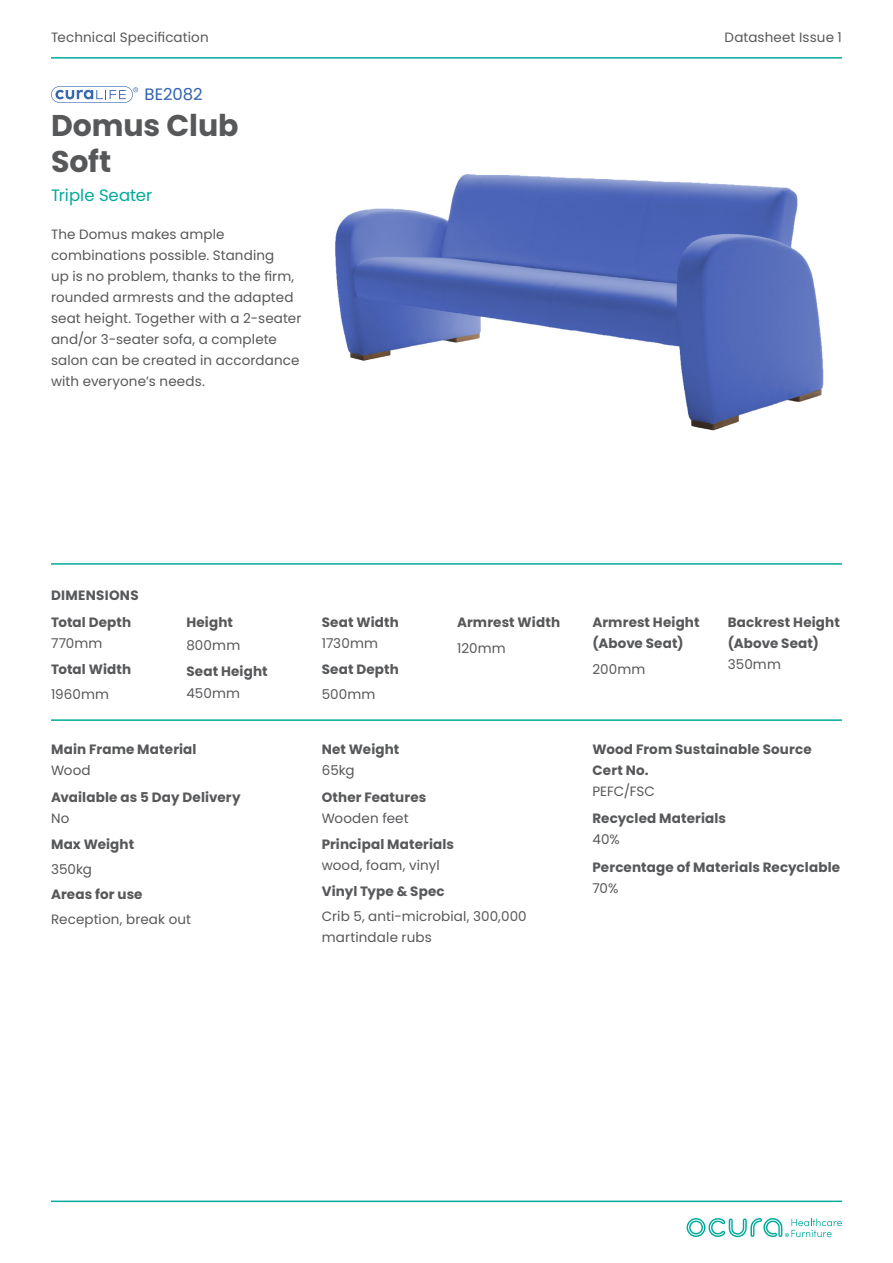
<style>
.page{position:relative;width:893px;height:1263px;background:#fff}
.page>*{position:absolute;margin:0;border:0;box-sizing:border-box;transform-origin:0 0}
.Heading_1{font:700 30px/36px "Poppins";letter-spacing:-.005em;color:#57585a}
.Heading_2{font:16.5px "Poppins";color:#00aa9b}
.Product_Code{font:16.5px "Poppins";letter-spacing:-.01em;color:#3361ad}
.Body_Copy{font:13.5px/21px "Poppins";letter-spacing:.01em;color:#57585a}
.Sub_Header{font:700 13.5px/21px "Poppins";letter-spacing:.01em;color:#57585a}
.Body_Copy-2{font:700 13.5px/21px "Poppins";letter-spacing:.01em;color:#57585a}
.Header_3{font:700 13.5px "Poppins";letter-spacing:.02em;color:#57585a}
</style>
<div class="page">
<hr style="left:51px;top:1200px;width:791px;height:2px;background:#00aa9b">
<hr style="left:51px;top:57px;width:791px;height:2px;background:#00aa9b">
<svg style="left:687px;top:1218px;width:155px;height:19px"></svg>
<hr style="left:51px;top:563px;width:791px;height:2px;background:#00aa9b">
<hr style="left:51px;top:719px;width:791px;height:2px;background:#00aa9b">
<svg style="left:51px;top:86px;width:87px;height:17px"></svg>
<img style="left:335px;top:174px;width:489px;height:257px">
<p class="Body_Copy" style="left:51px;top:27px;width:159px">Technical Specification</p>
<p class="Body_Copy" style="left:724px;top:27px;width:119px">Datasheet Issue 1</p>
<p class="Product_Code" style="left:145px;top:85px;width:59px">BE2082</p>
<p class="Heading_1" style="left:51px;top:108px;width:189px">Domus Club<br>Soft</p>
<p class="Heading_2" style="left:51px;top:185px;width:103px">Triple Seater</p>
<p class="Body_Copy" style="left:51px;top:223px;width:252px">The Domus makes ample combinations possible. Standing<br>up is no problem, thanks to the firm, rounded armrests and the adapted seat height. Together with a 2-seater and/or 3-seater sofa, a complete salon can be created in accordance with everyone’s needs.</p>
<p class="Header_3" style="left:51px;top:587px;width:89px">DIMENSIONS</p>
<p class="Sub_Header" style="left:51px;top:612px;width:82px">Total Depth</p>
<p class="Body_Copy" style="left:51px;top:633px;width:53px">770mm</p>
<p class="Body_Copy-2" style="left:51px;top:658px;width:82px">Total Width</p>
<p class="Body_Copy" style="left:51px;top:684px;width:60px">1960mm</p>
<p class="Body_Copy-2" style="left:186px;top:612px;width:48px">Height</p>
<p class="Body_Copy" style="left:186px;top:634px;width:55px">800mm</p>
<p class="Sub_Header" style="left:186px;top:660px;width:83px">Seat Height</p>
<p class="Body_Copy" style="left:186px;top:683px;width:55px">450mm</p>
<p class="Sub_Header" style="left:51px;top:739px;width:147px">Main Frame Material</p>
<p class="Body_Copy" style="left:51px;top:760px;width:41px">Wood</p>
<p class="Sub_Header" style="left:51px;top:787px;width:191px">Available as 5 Day Delivery</p>
<p class="Body_Copy" style="left:51px;top:808px;width:20px">No</p>
<p class="Body_Copy-2" style="left:51px;top:833px;width:85px">Max Weight</p>
<p class="Body_Copy" style="left:51px;top:859px;width:42px">350kg</p>
<p class="Body_Copy-2" style="left:51px;top:884px;width:93px">Areas for use</p>
<p class="Body_Copy" style="left:51px;top:909px;width:142px">Reception, break out</p>
<p class="Sub_Header" style="left:322px;top:612px;width:79px">Seat Width</p>
<p class="Body_Copy" style="left:322px;top:633px;width:58px">1730mm</p>
<p class="Body_Copy-2" style="left:322px;top:658px;width:79px">Seat Depth</p>
<p class="Body_Copy" style="left:322px;top:684px;width:55px">500mm</p>
<p class="Body_Copy-2" style="left:457px;top:612px;width:105px">Armrest Width</p>
<p class="Body_Copy" style="left:457px;top:637px;width:50px">120mm</p>
<p class="Sub_Header" style="left:322px;top:739px;width:79px">Net Weight</p>
<p class="Body_Copy" style="left:322px;top:760px;width:34px">65kg</p>
<p class="Sub_Header" style="left:322px;top:787px;width:106px">Other Features</p>
<p class="Body_Copy" style="left:322px;top:808px;width:88px">Wooden feet</p>
<p class="Sub_Header" style="left:322px;top:834px;width:134px">Principal Materials</p>
<p class="Body_Copy" style="left:322px;top:855px;width:119px">wood, foam, vinyl</p>
<p class="Body_Copy-2" style="left:322px;top:880px;width:125px">Vinyl Type &amp; Spec</p>
<p class="Body_Copy" style="left:322px;top:906px;width:207px">Crib 5, anti-microbial, 300,000 martindale rubs</p>
<p class="Body_Copy-2" style="left:592px;top:612px;width:109px">Armrest Height (Above Seat)</p>
<p class="Body_Copy" style="left:592px;top:658px;width:54px">200mm</p>
<p class="Sub_Header" style="left:728px;top:612px;width:113px">Backrest Height (Above Seat)</p>
<p class="Body_Copy" style="left:728px;top:654px;width:55px">350mm</p>
<p class="Sub_Header" style="left:592px;top:739px;width:221px">Wood From Sustainable Source<br>Cert No.</p>
<p class="Body_Copy" style="left:592px;top:781px;width:64px">PEFC/FSC</p>
<p class="Sub_Header" style="left:592px;top:808px;width:135px">Recycled Materials</p>
<p class="Body_Copy" style="left:592px;top:829px;width:29px">40%</p>
<p class="Sub_Header" style="left:592px;top:857px;width:249px">Percentage of Materials Recyclable</p>
<p class="Body_Copy" style="left:592px;top:878px;width:27px">70%</p>
</div>
